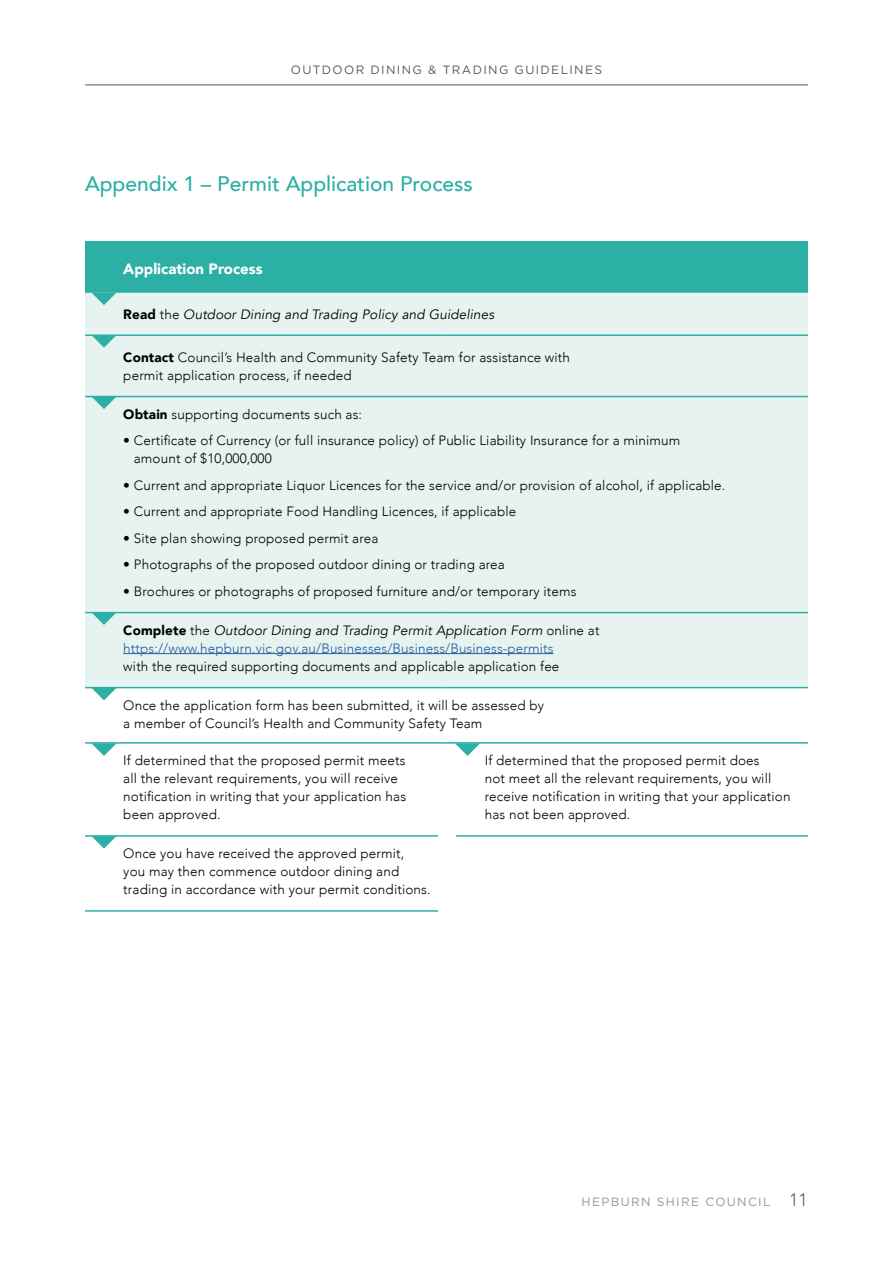
<style>
.page{position:relative;width:893px;height:1263px;background:#fff}
.page>*{position:absolute;margin:0;border:0;box-sizing:border-box;transform-origin:0 0}
.t1{font:500 21px "Avenir";color:#2cafa4}
.t2{font:900 15px "Avenir";color:#fff}
.t3{font:300 13.5px/18px "Avenir";letter-spacing:.01em;color:#000}
.t4{font:300 13.5px/18px "Avenir";letter-spacing:.01em;color:#215e9e}
.t5{font:italic 13.5px "Avenir";letter-spacing:.01em;color:#000}
.t6{font:12px "Gotham";letter-spacing:.11em;color:#58595b}
.t7{font:12px "Gotham";letter-spacing:.11em;color:#939598}
.s1{font-weight:900;font-style:normal}
.s2{font-weight:300;font-style:normal}
.s3{font-weight:900}
.s4{font-weight:900;color:#000}
.s5{color:#000}
.s6{font-weight:400;font-style:italic;color:#000}
.s7{font-family:"Avenir";font-weight:300;font-size:18px;color:#58595b}
</style>
<div class="page">
<hr style="left:85px;top:85px;width:723px;height:1px;background:#58595b">
<div style="left:85px;top:242px;width:723px;height:51px;background:#2cafa4"></div>
<div style="left:85px;top:293px;width:723px;height:394px;background:#e7f3f1"></div>
<hr style="left:85px;top:334px;width:361px;height:2px;background:#2cafa4">
<hr style="left:446px;top:334px;width:362px;height:2px;background:#2cafa4">
<hr style="left:85px;top:396px;width:361px;height:1px;background:#2cafa4">
<hr style="left:446px;top:396px;width:362px;height:1px;background:#2cafa4">
<hr style="left:85px;top:612px;width:361px;height:1px;background:#2cafa4">
<hr style="left:446px;top:612px;width:362px;height:1px;background:#2cafa4">
<hr style="left:85px;top:687px;width:361px;height:1px;background:#2cafa4">
<hr style="left:446px;top:687px;width:362px;height:1px;background:#2cafa4">
<hr style="left:85px;top:742px;width:361px;height:2px;background:#2cafa4">
<hr style="left:446px;top:742px;width:362px;height:2px;background:#2cafa4">
<hr style="left:85px;top:835px;width:361px;height:2px;background:#2cafa4">
<hr style="left:446px;top:835px;width:362px;height:2px;background:#2cafa4">
<hr style="left:85px;top:910px;width:361px;height:2px;background:#2cafa4">
<hr style="left:123px;top:653px;width:431px;height:1px;background:#215e9e">
<svg style="left:91px;top:397px;width:26px;height:12px"></svg>
<svg style="left:91px;top:613px;width:26px;height:12px"></svg>
<svg style="left:91px;top:688px;width:26px;height:12px"></svg>
<svg style="left:91px;top:743px;width:26px;height:13px"></svg>
<svg style="left:91px;top:836px;width:26px;height:12px"></svg>
<svg style="left:455px;top:743px;width:25px;height:13px"></svg>
<svg style="left:91px;top:336px;width:26px;height:12px"></svg>
<svg style="left:91px;top:293px;width:26px;height:12px"></svg>
<div style="left:438px;top:763px;width:17px;height:160px;background:#fff"></div>
<p class="t6" style="left:291px;top:62px;width:313px">OUTDOOR DINING &amp; TRADING GUIDELINES</p>
<h1 class="t1" style="left:85px;top:166px;width:389px">Appendix 1 – Permit Application Process</h1>
<p class="t2" style="left:123px;top:256px;width:141px">Application Process</p>
<p class="t5" style="left:123px;top:306px;width:372px"><span class="s1">Read</span> <span class="s2">the</span> Outdoor Dining and Trading Policy and Guidelines</p>
<p class="t3" style="left:123px;top:348px;width:448px"><span class="s3">Contact</span> Council’s Health and Community Safety Team for assistance with permit application process, if needed</p>
<p class="t3" style="left:123px;top:405px;width:240px"><span class="s3">Obtain</span> supporting documents such as:</p>
<p class="t3" style="left:134px;top:431px;width:548px;text-indent:-11px">• Certificate of Currency (or full insurance policy) of Public Liability Insurance for a minimum amount of $10,000,000</p>
<p class="t3" style="left:123px;top:476px;width:604px">• Current and appropriate Liquor Licences for the service and/or provision of alcohol, if applicable.</p>
<p class="t3" style="left:123px;top:502px;width:395px">• Current and appropriate Food Handling Licences, if applicable</p>
<p class="t3" style="left:123px;top:529px;width:257px">• Site plan showing proposed permit area</p>
<p class="t3" style="left:123px;top:555px;width:383px">• Photographs of the proposed outdoor dining or trading area</p>
<p class="t3" style="left:123px;top:582px;width:455px">• Brochures or photographs of proposed furniture and/or temporary items</p>
<p class="t4" style="left:123px;top:621px;width:478px"><span class="s4">Complete</span> <span class="s5">the</span> <span class="s6">Outdoor Dining and Trading Permit Application Form</span> <span class="s5">online at </span>https://www.hepburn.vic.gov.au/Businesses/Business/Business-permits</p>
<p class="t3" style="left:123px;top:657px;width:438px">with the required supporting documents and applicable application fee</p>
<p class="t3" style="left:123px;top:696px;width:422px">Once the application form has been submitted, it will be assessed by a member of Council’s Health and Community Safety Team</p>
<p class="t3" style="left:123px;top:751px;width:284px">If determined that the proposed permit meets all the relevant requirements, you will receive notification in writing that your application has been approved.</p>
<p class="t3" style="left:485px;top:751px;width:307px">If determined that the proposed permit does<br>not meet all the relevant requirements, you will receive notification in writing that your application has not been approved.</p>
<p class="t3" style="left:123px;top:844px;width:309px">Once you have received the approved permit,<br>you may then commence outdoor dining and trading in accordance with your permit conditions.</p>
<p class="t7" style="left:582px;top:1194px;width:228px">HEPBURN SHIRE COUNCIL <span class="s7">11</span></p>
</div>
